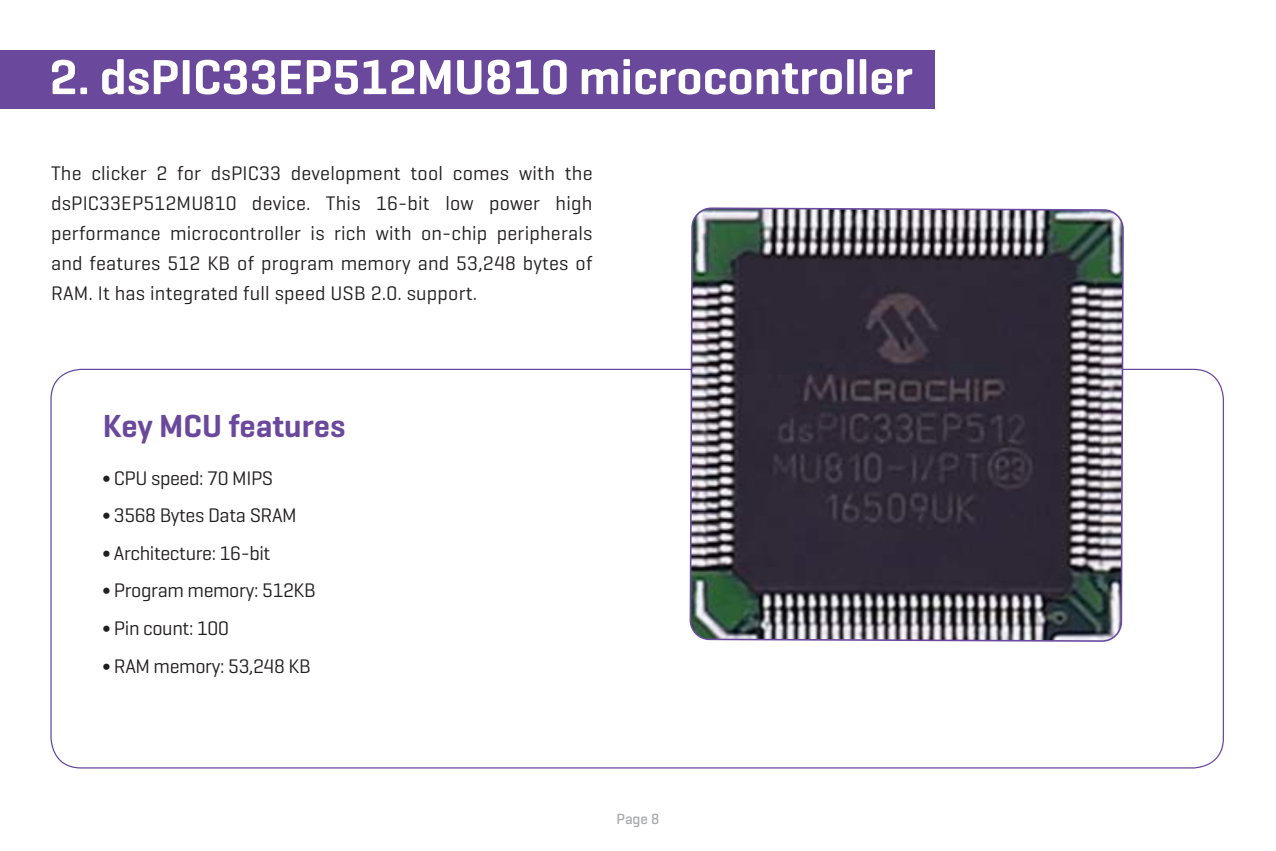
<style>
.page{position:relative;width:1276px;height:851px;background:#fff}
.page>*{position:absolute;margin:0;border:0;box-sizing:border-box;transform-origin:0 0}
.t1{font:600 50px "Geogrotesque";color:#fff}
.t2{font:600 32.5px "Geogrotesque";color:#6a499d}
.t3{font:20px/37.5px "Geogrotesque";letter-spacing:-.02em;color:#221f1f;text-align:justify}
.t4{font:500 15px "Geogrotesque";color:#a7a9ab}
.s1{font-weight:300}
</style>
<div class="page">
<div style="left:0;top:50px;width:935px;height:58px;background:#6a499d"></div>
<svg style="left:689px;top:208px;width:435px;height:434px;background:#4d4a54"></svg>
<h1 class="t1" style="left:49px;top:59px;width:865px">2. dsPIC33EP512MU810 microcontroller</h1>
<p class="t3" style="left:51px;top:160px;width:543px;line-height:30px">The clicker 2 for dsPIC33 development tool comes with the dsPIC33EP512MU810 device. This 16-bit low power high performance microcontroller is rich with on-chip peripherals and features 512 KB of program memory and 53,248 bytes of RAM. It has integrated full speed USB 2.0. support.</p>
<h2 class="t2" style="left:103px;top:414px;width:244px">Key MCU features</h2>
<p class="t3" style="left:103px;top:461px;width:214px;text-align:left"><span class="s1">∫</span> CPU speed: 70 MIPS<br><span class="s1">∫</span> 3568 Bytes Data SRAM<br><span class="s1">∫</span> Architecture: 16-bit<br><span class="s1">∫</span> Program memory: 512KB <span class="s1">∫</span> Pin count: 100<br><span class="s1">∫</span> RAM memory: 53,248 KB</p>
<p class="t4" style="left:616px;top:813px;width:44px">Page 8</p>
</div>
